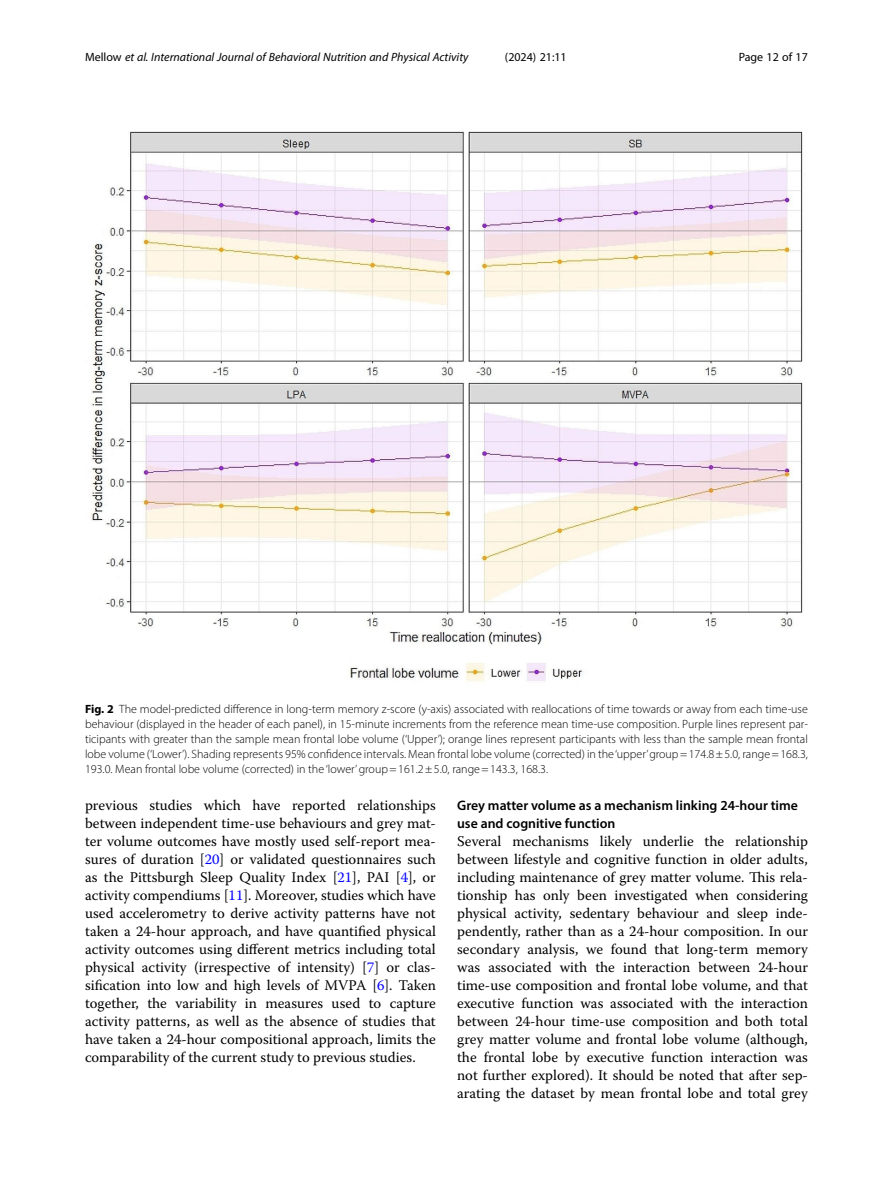
<style>
.page{position:relative;width:893px;height:1191px;background:#fff}
.page>*{position:absolute;margin:0;border:0;box-sizing:border-box;transform-origin:0 0}
.Body_Text_Indent{font:14.7px/18px "Warnock Pro";color:#000;text-align:justify}
.Body_Text{font:14.7px/18px "Warnock Pro";color:#000;text-align:justify}
.Head_2{font:600 13.8px/18px "Myriad Pro";color:#000}
.Figure_Caption{font:300 12px/15px "Myriad Pro";color:#000;text-align:justify}
.t1{font:italic 12px "Myriad Pro";color:#000}
.t2{font:12px "Myriad Pro";color:#000}
.s1{font-style:normal}
.s2{font-weight:700}
.s3{color:#00f}
</style>
<div class="page">
<img style="left:91px;top:131px;width:712px;height:551px">
<p class="t1" style="left:85px;top:50px;width:385px"><span class="s1">Mellow</span> et al. International Journal of Behavioral Nutrition and Physical Activity</p>
<p class="t2" style="left:505px;top:50px;width:63px">(2024) 21:11</p>
<p class="t2" style="left:739px;top:50px;width:71px">Page 12 of 17</p>
<p class="Figure_Caption" style="left:85px;top:701px;width:724px"><span class="s2">Fig. 2</span> The model-predicted difference in long-term memory z-score (y-axis) associated with reallocations of time towards or away from each time-use behaviour (displayed in the header of each panel), in 15-minute increments from the reference mean time-use composition. Purple lines represent par&shy;ticipants with greater than the sample mean frontal lobe volume (‘Upper’); orange lines represent participants with less than the sample mean frontal lobe volume (‘Lower’). Shading represents 95% confidence intervals. Mean frontal lobe volume (corrected) in the ‘upper’ group=174.8±5.0, range=168.3, 193.0. Mean frontal lobe volume (corrected) in the ‘lower’ group=161.2±5.0, range=143.3, 168.3.</p>
<p class="Body_Text_Indent" style="left:85px;top:796px;width:352px">previous studies which have reported relationships between independent time-use behaviours and grey mat&shy;ter volume outcomes have mostly used self-report mea&shy;sures of duration [<span class="s3">20</span>] or validated questionnaires such as the Pittsburgh Sleep Quality Index [<span class="s3">21</span>], PAI [<span class="s3">4</span>], or activity compendiums [<span class="s3">11</span>]. Moreover, studies which have used accelerometry to derive activity patterns have not taken a 24-hour approach, and have quantified physical activity outcomes using different metrics including total physical activity (irrespective of intensity) [<span class="s3">7</span>] or clas&shy;sification into low and high levels of MVPA [<span class="s3">6</span>]. Taken together, the variability in measures used to capture activity patterns, as well as the absence of studies that have taken a 24-hour compositional approach, limits the comparability of the current study to previous studies.</p>
<p class="Head_2" style="left:457px;top:796px;width:342px">Grey matter volume as a mechanism linking 24-hour time use and cognitive function</p>
<p class="Body_Text" style="left:457px;top:832px;width:352px">Several mechanisms likely underlie the relationship between lifestyle and cognitive function in older adults, including maintenance of grey matter volume. This rela&shy;tionship has only been investigated when considering physical activity, sedentary behaviour and sleep inde&shy;pendently, rather than as a 24-hour composition. In our secondary analysis, we found that long-term memory was associated with the interaction between 24-hour time-use composition and frontal lobe volume, and that executive function was associated with the interaction between 24-hour time-use composition and both total grey matter volume and frontal lobe volume (although, the frontal lobe by executive function interaction was not further explored). It should be noted that after sep&shy;arating the dataset by mean frontal lobe and total grey</p>
</div>
